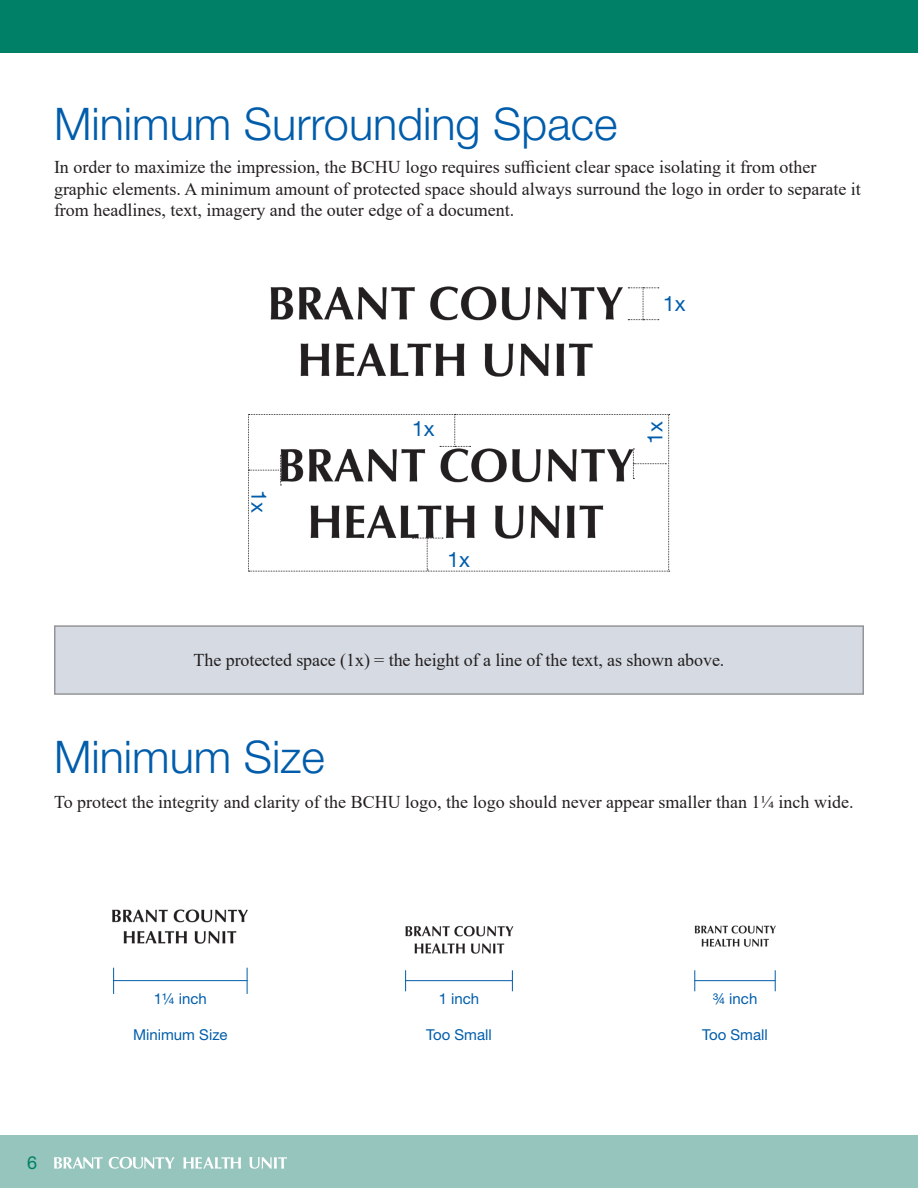
<style>
.page{position:relative;width:918px;height:1188px;background:#fff}
.page>*{position:absolute;margin:0;border:0;box-sizing:border-box;transform-origin:0 0}
.t1{font:300 45px "Helvetica Neue LT Std";color:#015dab}
.t2{font:21px "Helvetica Neue LT Std";color:#015dab}
.t3{font:18px/21.6px "Times New Roman";color:#231f20}
.t4{font:18px "Helvetica Neue LT Std";color:#008066}
.t5{font:15px "Helvetica Neue LT Std";color:#015dab}
</style>
<div class="page">
<div style="left:0;top:1136px;width:918px;height:52px;background:#95c5bc"></div>
<div style="left:0;top:0;width:918px;height:52px;background:#008066"></div>
<svg style="left:54px;top:1157px;width:49px;height:12px"></svg>
<svg style="left:109px;top:1157px;width:65px;height:12px"></svg>
<svg style="left:183px;top:1157px;width:58px;height:12px"></svg>
<svg style="left:249px;top:1157px;width:38px;height:12px"></svg>
<div style="left:55px;top:626px;width:808px;height:68px;background:#d6dbe3"></div>
<div style="left:54px;top:625px;width:810px;height:70px;border:2px solid #939598"></div>
<img style="left:270px;top:286px;width:383px;height:91px">
<svg style="left:628px;top:287px;width:31px;height:33px"></svg>
<img style="left:112px;top:909px;width:136px;height:35px">
<img style="left:405px;top:925px;width:109px;height:29px">
<img style="left:694px;top:925px;width:82px;height:22px">
<hr style="left:113px;top:980px;width:134px;height:1px;background:#015dab">
<svg style="left:113px;top:968px;width:1px;height:26px"></svg>
<svg style="left:247px;top:968px;width:1px;height:26px"></svg>
<hr style="left:405px;top:980px;width:108px;height:1px;background:#015dab">
<svg style="left:405px;top:970px;width:1px;height:21px"></svg>
<svg style="left:512px;top:970px;width:1px;height:21px"></svg>
<hr style="left:695px;top:980px;width:80px;height:1px;background:#015dab">
<svg style="left:694px;top:970px;width:1px;height:21px"></svg>
<svg style="left:775px;top:970px;width:1px;height:21px"></svg>
<svg style="left:248px;top:414px;width:422px;height:158px"></svg>
<p class="t1" style="left:54px;top:97px;width:565px">Minimum Surrounding Space</p>
<p class="t3" style="left:54px;top:156px;width:808px">In order to maximize the impression, the BCHU logo requires sufficient clear space isolating it from other graphic elements. A minimum amount of protected space should always surround the logo in order to separate it from headlines, text, imagery and the outer edge of a document.</p>
<p class="t2" style="left:271px;top:490px;width:24px;rotate:90deg">1x</p>
<p class="t2" style="left:412px;top:416px;width:24px">1x</p>
<p class="t2" style="left:447px;top:547px;width:24px">1x</p>
<p class="t2" style="left:663px;top:291px;width:24px">1x</p>
<p class="t2" style="left:642px;top:444px;width:24px;rotate:-90deg">1x</p>
<p class="t3" style="left:194px;top:649px;width:532px">The protected space (1x) = the height of a line of the text, as shown above.</p>
<p class="t1" style="left:54px;top:729px;width:272px">Minimum Size</p>
<p class="t3" style="left:54px;top:790px;width:801px">To protect the integrity and clarity of the BCHU logo, the logo should never appear smaller than 1¼ inch wide.</p>
<p class="t4" style="left:27px;top:1152px;width:12px">6</p>
<p class="t5" style="left:154px;top:990px;width:55px">1¼ inch</p>
<p class="t5" style="left:133px;top:1026px;width:96px">Minimum Size</p>
<p class="t5" style="left:439px;top:990px;width:42px">1 inch</p>
<p class="t5" style="left:426px;top:1026px;width:67px">Too Small</p>
<p class="t5" style="left:713px;top:990px;width:46px">¾ inch</p>
<p class="t5" style="left:702px;top:1026px;width:67px">Too Small</p>
</div>
